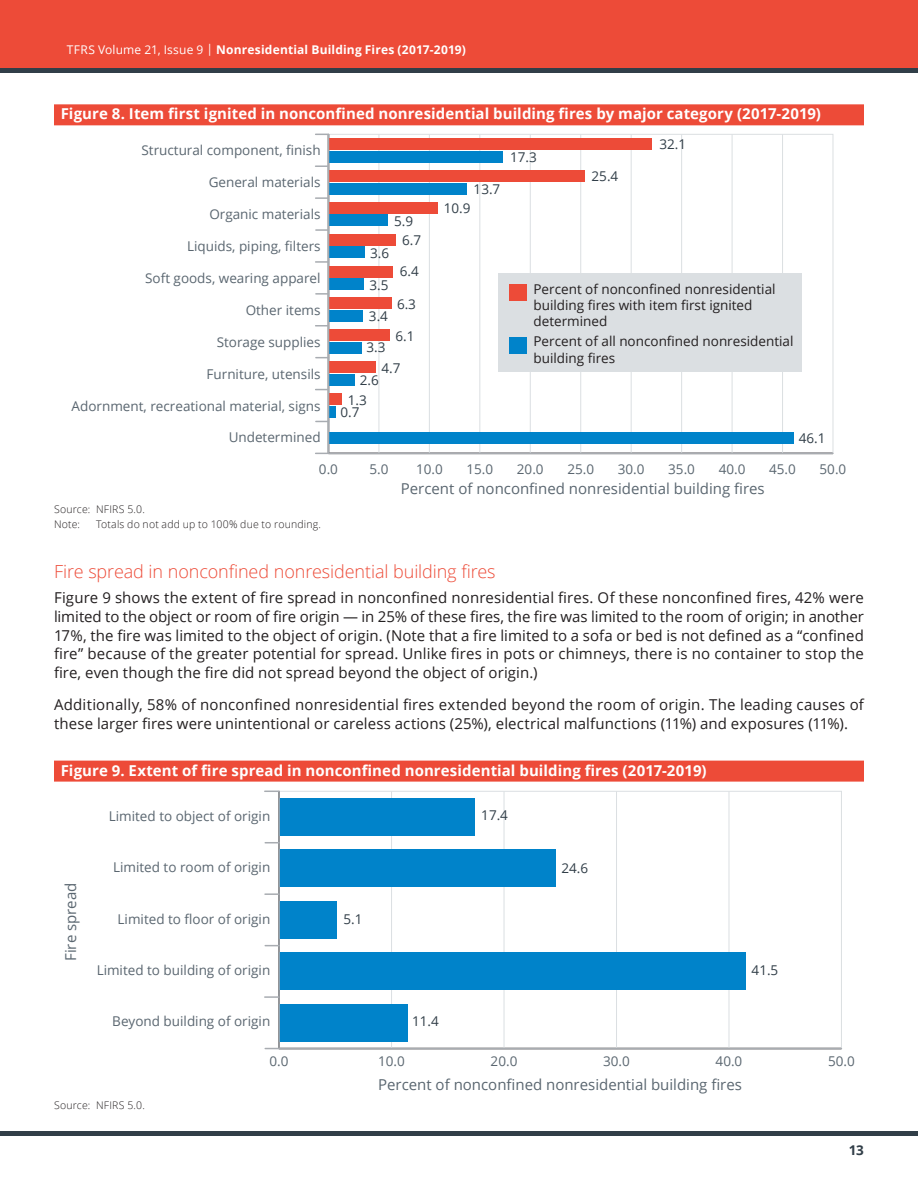
<style>
.page{position:relative;width:918px;height:1188px;background:#fff}
.page>*{position:absolute;margin:0;border:0;box-sizing:border-box;transform-origin:0 0}
.Subhead_-_level_2{font:300 18px "Open Sans";letter-spacing:-.005em;color:#ed4b38}
.Body_Text{font:15px/18.8px "Open Sans";letter-spacing:.01em;color:#231f20;text-align:justify}
.Table_Title{font:700 15px "Open Sans";letter-spacing:.005em;color:#fff}
.t1{font:15px "Open Sans";color:#5a6670}
.t2{font:13.5px "Open Sans";color:#5a6670}
.t3{font:13.5px/16.2px "Open Sans";color:#231f20}
.t4{font:13.5px "Open Sans";color:#313e48}
.t5{font:700 13.5px "Open Sans";color:#313e48}
.t6{font:700 12px "Open Sans";letter-spacing:.015em;color:#fff}
.Table_notes{font:300 10.5px "Open Sans";letter-spacing:.02em;color:#231f20}
.s1{font-weight:400}
</style>
<div class="page">
<div style="left:0;top:0;width:918px;height:71px;background:#ed4b38"></div>
<hr style="left:0;top:68px;width:918px;height:4px;background:#313e48">
<hr style="left:0;top:1132px;width:918px;height:4px;background:#313e48">
<div style="left:54px;top:104px;width:810px;height:21px;background:#ed4b38"></div>
<div style="left:54px;top:761px;width:810px;height:21px;background:#ed4b38"></div>
<svg style="left:329px;top:134px;width:505px;height:320px"></svg>
<svg style="left:316px;top:453px;width:12px;height:1px"></svg>
<svg style="left:316px;top:421px;width:12px;height:1px"></svg>
<svg style="left:316px;top:389px;width:12px;height:1px"></svg>
<svg style="left:316px;top:357px;width:12px;height:1px"></svg>
<svg style="left:316px;top:325px;width:12px;height:2px"></svg>
<svg style="left:316px;top:293px;width:12px;height:2px"></svg>
<svg style="left:316px;top:261px;width:12px;height:2px"></svg>
<svg style="left:316px;top:229px;width:12px;height:2px"></svg>
<svg style="left:316px;top:197px;width:12px;height:2px"></svg>
<svg style="left:316px;top:165px;width:12px;height:2px"></svg>
<svg style="left:316px;top:134px;width:12px;height:1px"></svg>
<div style="left:328px;top:151px;width:175px;height:11px;background:#0083ca"></div>
<div style="left:328px;top:183px;width:139px;height:11px;background:#0083ca"></div>
<div style="left:328px;top:215px;width:60px;height:11px;background:#0083ca"></div>
<div style="left:328px;top:247px;width:37px;height:11px;background:#0083ca"></div>
<div style="left:328px;top:279px;width:36px;height:11px;background:#0083ca"></div>
<div style="left:328px;top:310px;width:35px;height:12px;background:#0083ca"></div>
<div style="left:328px;top:342px;width:34px;height:12px;background:#0083ca"></div>
<div style="left:328px;top:374px;width:27px;height:12px;background:#0083ca"></div>
<svg style="left:329px;top:406px;width:7px;height:12px"></svg>
<div style="left:328px;top:432px;width:466px;height:12px;background:#0083ca"></div>
<div style="left:328px;top:138px;width:324px;height:12px;background:#ed4b38"></div>
<div style="left:328px;top:170px;width:257px;height:12px;background:#ed4b38"></div>
<div style="left:328px;top:202px;width:110px;height:11px;background:#ed4b38"></div>
<div style="left:328px;top:234px;width:68px;height:11px;background:#ed4b38"></div>
<div style="left:328px;top:266px;width:65px;height:11px;background:#ed4b38"></div>
<div style="left:328px;top:298px;width:64px;height:11px;background:#ed4b38"></div>
<div style="left:328px;top:330px;width:62px;height:11px;background:#ed4b38"></div>
<div style="left:328px;top:361px;width:48px;height:12px;background:#ed4b38"></div>
<div style="left:328px;top:393px;width:14px;height:12px;background:#ed4b38"></div>
<hr style="left:328px;top:453px;width:505px;height:1px;background:#a8acb1">
<hr style="left:328px;top:134px;width:1px;height:319px;background:#a8acb1">
<div style="left:498px;top:273px;width:304px;height:99px;background:#dbdfe2"></div>
<div style="left:509px;top:284px;width:18px;height:17px;background:#ed4b38"></div>
<div style="left:509px;top:337px;width:18px;height:17px;background:#0083ca"></div>
<svg style="left:280px;top:791px;width:562px;height:258px"></svg>
<svg style="left:265px;top:1048px;width:13px;height:1px"></svg>
<svg style="left:265px;top:996px;width:13px;height:2px"></svg>
<svg style="left:265px;top:945px;width:13px;height:1px"></svg>
<svg style="left:265px;top:893px;width:13px;height:2px"></svg>
<svg style="left:265px;top:842px;width:13px;height:1px"></svg>
<svg style="left:265px;top:791px;width:13px;height:1px"></svg>
<div style="left:279px;top:798px;width:196px;height:38px;background:#0083ca"></div>
<div style="left:279px;top:850px;width:277px;height:37px;background:#0083ca"></div>
<div style="left:279px;top:901px;width:57px;height:37px;background:#0083ca"></div>
<div style="left:279px;top:953px;width:467px;height:37px;background:#0083ca"></div>
<div style="left:279px;top:1004px;width:128px;height:37px;background:#0083ca"></div>
<hr style="left:279px;top:1048px;width:562px;height:1px;background:#a8acb1">
<hr style="left:278px;top:791px;width:2px;height:258px;background:#a8acb1">
<p class="t6" style="left:67px;top:41px;width:400px"><span class="s1">TFRS Volume 21, Issue 9 |</span> Nonresidential Building Fires (2017-2019)</p>
<p class="Table_Title" style="left:61px;top:103px;width:762px">Figure 8. Item first ignited in nonconfined nonresidential building fires by major category (2017-2019)</p>
<p class="t2" style="left:142px;top:141px;width:181px">Structural component, finish</p>
<p class="t4" style="left:510px;top:148px;width:28px">17.3</p>
<p class="t4" style="left:659px;top:135px;width:28px">32.1</p>
<p class="t2" style="left:209px;top:173px;width:113px">General materials</p>
<p class="t4" style="left:474px;top:180px;width:28px">13.7</p>
<p class="t4" style="left:592px;top:167px;width:28px">25.4</p>
<p class="t2" style="left:209px;top:205px;width:113px">Organic materials</p>
<p class="t4" style="left:394px;top:212px;width:21px">5.9</p>
<p class="t4" style="left:444px;top:199px;width:28px">10.9</p>
<p class="t2" style="left:187px;top:237px;width:135px">Liquids, piping, filters</p>
<p class="t4" style="left:370px;top:244px;width:21px">3.6</p>
<p class="t4" style="left:402px;top:231px;width:21px">6.7</p>
<p class="t2" style="left:145px;top:269px;width:177px">Soft goods, wearing apparel</p>
<p class="t2" style="left:246px;top:301px;width:76px">Other items</p>
<p class="t4" style="left:370px;top:276px;width:21px">3.5</p>
<p class="t4" style="left:369px;top:307px;width:21px">3.4</p>
<p class="t4" style="left:400px;top:262px;width:21px">6.4</p>
<p class="t4" style="left:397px;top:295px;width:21px">6.3</p>
<p class="t3" style="left:534px;top:280px;width:244px">Percent of nonconfined nonresidential building fires with item first ignited determined</p>
<p class="t2" style="left:217px;top:333px;width:105px">Storage supplies</p>
<p class="t2" style="left:207px;top:364px;width:116px">Furniture, utensils</p>
<p class="t4" style="left:367px;top:338px;width:21px">3.3</p>
<p class="t4" style="left:396px;top:326px;width:21px">6.1</p>
<p class="t4" style="left:382px;top:359px;width:21px">4.7</p>
<p class="t4" style="left:360px;top:371px;width:21px">2.6</p>
<p class="t3" style="left:534px;top:333px;width:261px">Percent of all nonconfined nonresidential building fires</p>
<p class="t2" style="left:72px;top:396px;width:250px">Adornment, recreational material, signs</p>
<p class="t4" style="left:348px;top:391px;width:21px">1.3</p>
<p class="t4" style="left:340px;top:403px;width:21px">0.7</p>
<p class="t2" style="left:229px;top:428px;width:93px">Undetermined</p>
<p class="t4" style="left:799px;top:429px;width:28px">46.1</p>
<p class="t2" style="left:319px;top:460px;width:21px">0.0</p>
<p class="t2" style="left:369px;top:460px;width:21px">5.0</p>
<p class="t2" style="left:416px;top:460px;width:28px">10.0</p>
<p class="t2" style="left:466px;top:460px;width:28px">15.0</p>
<p class="t2" style="left:517px;top:460px;width:28px">20.0</p>
<p class="t2" style="left:567px;top:460px;width:28px">25.0</p>
<p class="t2" style="left:618px;top:460px;width:28px">30.0</p>
<p class="t2" style="left:668px;top:460px;width:28px">35.0</p>
<p class="t2" style="left:719px;top:460px;width:28px">40.0</p>
<p class="t2" style="left:769px;top:460px;width:28px">45.0</p>
<p class="t2" style="left:820px;top:460px;width:28px">50.0</p>
<p class="t1" style="left:401px;top:478px;width:365px">Percent of nonconfined nonresidential building fires</p>
<p class="Table_notes" style="left:54px;top:502px;width:92px">Source: NFIRS 5.0.</p>
<p class="Table_notes" style="left:54px;top:517px;width:28px">Note:</p>
<p class="Table_notes" style="left:96px;top:517px;width:227px">Totals do not add up to 100% due to rounding.</p>
<h3 class="Subhead_-_level_2" style="left:54px;top:559px;width:443px">Fire spread in nonconfined nonresidential building fires</h3>
<p class="Body_Text" style="left:54px;top:588px;width:812px">Figure 9 shows the extent of fire spread in nonconfined nonresidential fires. Of these nonconfined fires, 42% were limited to the object or room of fire origin — in 25% of these fires, the fire was limited to the room of origin; in another 17%, the fire was limited to the object of origin. (Note that a fire limited to a sofa or bed is not defined as a “confined fire” because of the greater potential for spread. Unlike fires in pots or chimneys, there is no container to stop the fire, even though the fire did not spread beyond the object of origin.)</p>
<p class="Body_Text" style="left:54px;top:695px;width:812px">Additionally, 58% of nonconfined nonresidential fires extended beyond the room of origin. The leading causes of these larger fires were unintentional or careless actions (25%), electrical malfunctions (11%) and exposures (11%).</p>
<p class="Table_Title" style="left:61px;top:760px;width:647px">Figure 9. Extent of fire spread in nonconfined nonresidential building fires (2017-2019)</p>
<p class="t1" style="left:60px;top:961px;width:80px;rotate:-90deg">Fire spread</p>
<p class="t2" style="left:109px;top:806px;width:163px">Limited to object of origin</p>
<p class="t4" style="left:481px;top:806px;width:28px">17.4</p>
<p class="t2" style="left:113px;top:858px;width:159px">Limited to room of origin</p>
<p class="t2" style="left:118px;top:909px;width:154px">Limited to floor of origin</p>
<p class="t2" style="left:97px;top:961px;width:175px">Limited to building of origin</p>
<p class="t2" style="left:112px;top:1012px;width:160px">Beyond building of origin</p>
<p class="t4" style="left:344px;top:909px;width:21px">5.1</p>
<p class="t4" style="left:412px;top:1012px;width:28px">11.4</p>
<p class="t4" style="left:562px;top:859px;width:28px">24.6</p>
<p class="t4" style="left:752px;top:961px;width:28px">41.5</p>
<p class="t2" style="left:270px;top:1052px;width:21px">0.0</p>
<p class="t2" style="left:378px;top:1052px;width:28px">10.0</p>
<p class="t2" style="left:491px;top:1052px;width:28px">20.0</p>
<p class="t2" style="left:603px;top:1052px;width:28px">30.0</p>
<p class="t2" style="left:716px;top:1052px;width:28px">40.0</p>
<p class="t2" style="left:828px;top:1052px;width:28px">50.0</p>
<p class="t1" style="left:378px;top:1075px;width:365px">Percent of nonconfined nonresidential building fires</p>
<p class="Table_notes" style="left:54px;top:1098px;width:92px">Source: NFIRS 5.0.</p>
<p class="t5" style="left:849px;top:1141px;width:17px">13</p>
</div>
